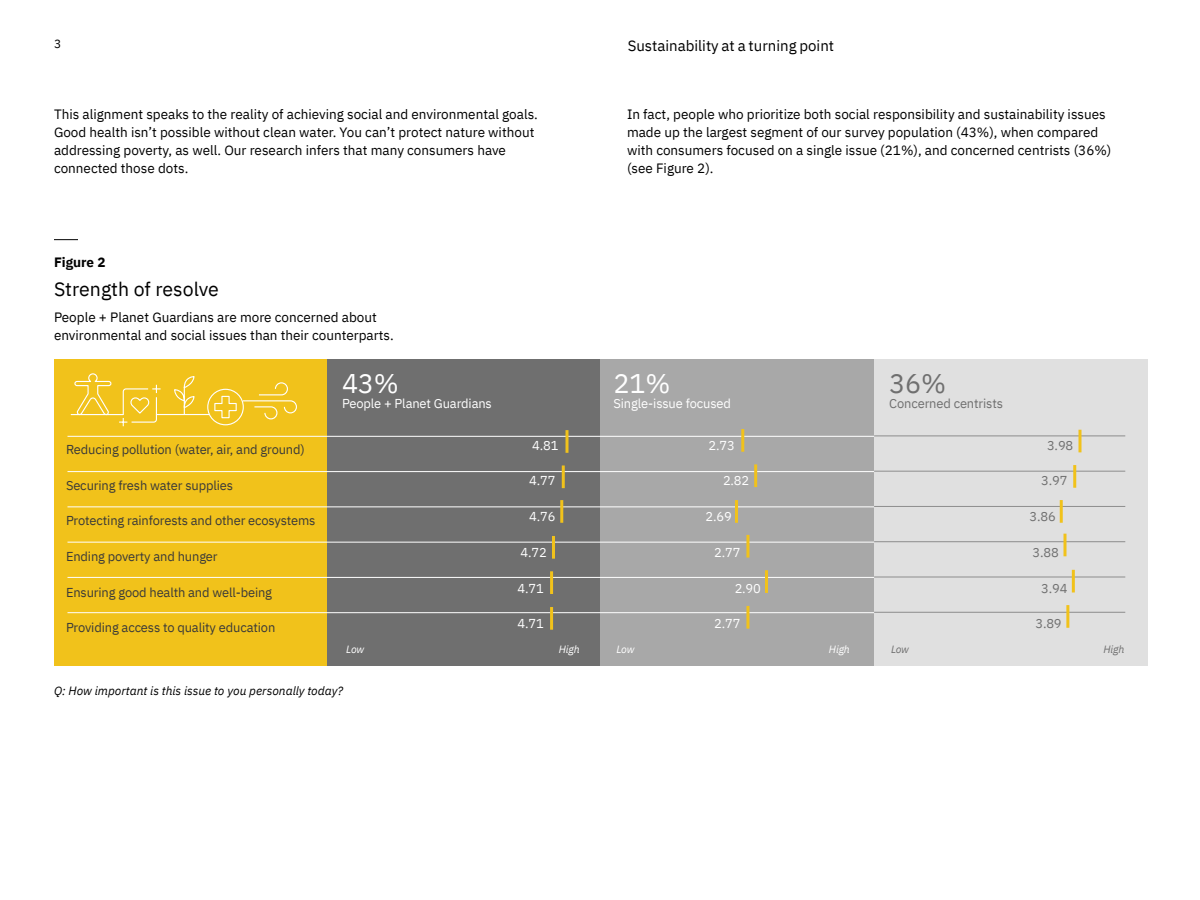
<style>
.page{position:relative;width:1200px;height:900px;background:#fff}
.page>*{position:absolute;margin:0;border:0;box-sizing:border-box;transform-origin:0 0}
.t1{font:27px "IBM Plex Sans";color:#fff}
.t2{font:27px "IBM Plex Sans";color:#6f6f6f}
.t3{font:19.5px "IBM Plex Sans";color:#000}
.t4{font:15px "IBM Plex Sans";color:#000}
.t5{font:13.5px/18px "IBM Plex Sans";color:#000}
.t6{font:700 13.5px "IBM Plex Sans";color:#000}
.t7{font:12.9px "IBM Plex Sans";letter-spacing:-.01em;color:#393939}
.t8{font:12.9px "IBM Plex Sans";letter-spacing:-.01em;color:#fff}
.t9{font:12.9px "IBM Plex Sans";letter-spacing:-.01em;color:#6f6f6f}
.t10{font:italic 12px "IBM Plex Sans";color:#000}
.t11{font:12px "IBM Plex Sans";color:#000}
.t12{font:italic 10.5px "IBM Plex Sans";letter-spacing:-.01em;color:#fff}
.t13{font:italic 10.5px "IBM Plex Sans";letter-spacing:-.01em;color:#6f6f6f}
</style>
<div class="page">
<div style="left:54px;top:359px;width:273px;height:307px;background:#f1c21b"></div>
<svg style="left:54px;top:239px;width:24px;height:1px"></svg>
<div style="left:327px;top:359px;width:274px;height:307px;background:#6f6f6f"></div>
<div style="left:601px;top:359px;width:273px;height:307px;background:#a8a8a8"></div>
<div style="left:874px;top:359px;width:274px;height:307px;background:#e0e0e0"></div>
<hr style="left:68px;top:436px;width:806px;height:1px;background:#fff">
<hr style="left:68px;top:471px;width:806px;height:1px;background:#fff">
<hr style="left:68px;top:506px;width:806px;height:1px;background:#fff">
<hr style="left:68px;top:542px;width:806px;height:1px;background:#fff">
<hr style="left:68px;top:577px;width:806px;height:1px;background:#fff">
<hr style="left:68px;top:612px;width:806px;height:1px;background:#fff">
<hr style="left:566px;top:430px;width:2px;height:23px;background:#f1c21b">
<hr style="left:562px;top:465px;width:3px;height:23px;background:#f1c21b">
<hr style="left:560px;top:500px;width:3px;height:23px;background:#f1c21b">
<hr style="left:552px;top:536px;width:3px;height:23px;background:#f1c21b">
<hr style="left:550px;top:571px;width:3px;height:23px;background:#f1c21b">
<hr style="left:550px;top:607px;width:3px;height:23px;background:#f1c21b">
<hr style="left:741px;top:429px;width:3px;height:23px;background:#f1c21b">
<hr style="left:754px;top:464px;width:3px;height:23px;background:#f1c21b">
<hr style="left:735px;top:500px;width:3px;height:23px;background:#f1c21b">
<hr style="left:746px;top:535px;width:3px;height:23px;background:#f1c21b">
<hr style="left:765px;top:570px;width:3px;height:23px;background:#f1c21b">
<hr style="left:746px;top:606px;width:3px;height:23px;background:#f1c21b">
<hr style="left:874px;top:436px;width:251px;height:1px;background:#8d8d8d">
<hr style="left:874px;top:471px;width:251px;height:1px;background:#8d8d8d">
<hr style="left:874px;top:506px;width:251px;height:1px;background:#8d8d8d">
<hr style="left:874px;top:541px;width:251px;height:1px;background:#8d8d8d">
<hr style="left:874px;top:577px;width:251px;height:1px;background:#8d8d8d">
<hr style="left:874px;top:612px;width:251px;height:1px;background:#8d8d8d">
<svg style="left:1078px;top:430px;width:4px;height:22px"></svg>
<hr style="left:1073px;top:465px;width:3px;height:23px;background:#f1c21b">
<hr style="left:1060px;top:500px;width:3px;height:23px;background:#f1c21b">
<hr style="left:1064px;top:534px;width:2px;height:22px;background:#f1c21b">
<hr style="left:1072px;top:570px;width:3px;height:22px;background:#f1c21b">
<hr style="left:1066px;top:605px;width:3px;height:23px;background:#f1c21b">
<svg style="left:70px;top:373px;width:227px;height:54px"></svg>
<p class="t11" style="left:54px;top:35px;width:9px">3</p>
<p class="t4" style="left:628px;top:35px;width:208px">Sustainability at a turning point</p>
<p class="t5" style="left:54px;top:104px;width:485px">This alignment speaks to the reality of achieving social and environmental goals.<br>Good health isn’t possible without clean water. You can’t protect nature without addressing poverty, as well. Our research infers that many consumers have connected those dots.</p>
<p class="t6" style="left:54px;top:252px;width:53px">Figure 2</p>
<h2 class="t3" style="left:54px;top:275px;width:166px">Strength of resolve</h2>
<p class="t5" style="left:54px;top:307px;width:341px">People + Planet Guardians are more concerned about environmental and social issues than their counterparts.</p>
<p class="t7" style="left:66px;top:439px;width:240px">Reducing pollution (water, air, and ground)</p>
<p class="t7" style="left:66px;top:475px;width:169px">Securing fresh water supplies</p>
<p class="t7" style="left:66px;top:511px;width:251px">Protecting rainforests and other ecosystems</p>
<p class="t7" style="left:66px;top:547px;width:153px">Ending poverty and hunger</p>
<p class="t7" style="left:66px;top:582px;width:208px">Ensuring good health and well-being</p>
<p class="t7" style="left:66px;top:618px;width:211px">Providing access to quality education</p>
<h1 class="t1" style="left:342px;top:363px;width:58px">43%</h1>
<p class="t8" style="left:342px;top:394px;width:151px">People + Planet Guardians</p>
<p class="t8" style="left:532px;top:435px;width:28px">4.81</p>
<p class="t8" style="left:529px;top:471px;width:28px">4.77</p>
<p class="t8" style="left:529px;top:507px;width:28px">4.76</p>
<p class="t8" style="left:520px;top:543px;width:28px">4.72</p>
<p class="t8" style="left:518px;top:578px;width:28px">4.71</p>
<p class="t8" style="left:518px;top:614px;width:28px">4.71</p>
<p class="t12" style="left:346px;top:641px;width:20px">Low</p>
<p class="t12" style="left:559px;top:641px;width:22px">High</p>
<p class="t10" style="left:54px;top:681px;width:291px">Q: How important is this issue to you personally today?</p>
<p class="t5" style="left:627px;top:104px;width:486px">In fact, people who prioritize both social responsibility and sustainability issues made up the largest segment of our survey population (43%), when compared with consumers focused on a single issue (21%), and concerned centrists (36%) (see Figure 2).</p>
<h1 class="t1" style="left:614px;top:363px;width:58px">21%</h1>
<p class="t8" style="left:614px;top:394px;width:119px">Single-issue focused</p>
<h1 class="t2" style="left:889px;top:363px;width:58px">36%</h1>
<p class="t9" style="left:889px;top:394px;width:115px">Concerned centrists</p>
<p class="t8" style="left:708px;top:435px;width:28px">2.73</p>
<p class="t8" style="left:723px;top:471px;width:28px">2.82</p>
<p class="t8" style="left:706px;top:507px;width:28px">2.69</p>
<p class="t8" style="left:714px;top:543px;width:28px">2.77</p>
<p class="t8" style="left:735px;top:578px;width:28px">2.90</p>
<p class="t8" style="left:714px;top:614px;width:28px">2.77</p>
<p class="t9" style="left:1047px;top:435px;width:28px">3.98</p>
<p class="t9" style="left:1041px;top:471px;width:28px">3.97</p>
<p class="t9" style="left:1030px;top:507px;width:28px">3.86</p>
<p class="t9" style="left:1032px;top:543px;width:28px">3.88</p>
<p class="t9" style="left:1041px;top:578px;width:28px">3.94</p>
<p class="t9" style="left:1035px;top:614px;width:28px">3.89</p>
<p class="t12" style="left:616px;top:641px;width:20px">Low</p>
<p class="t12" style="left:829px;top:641px;width:22px">High</p>
<p class="t13" style="left:891px;top:641px;width:20px">Low</p>
<p class="t13" style="left:1103px;top:641px;width:22px">High</p>
</div>
